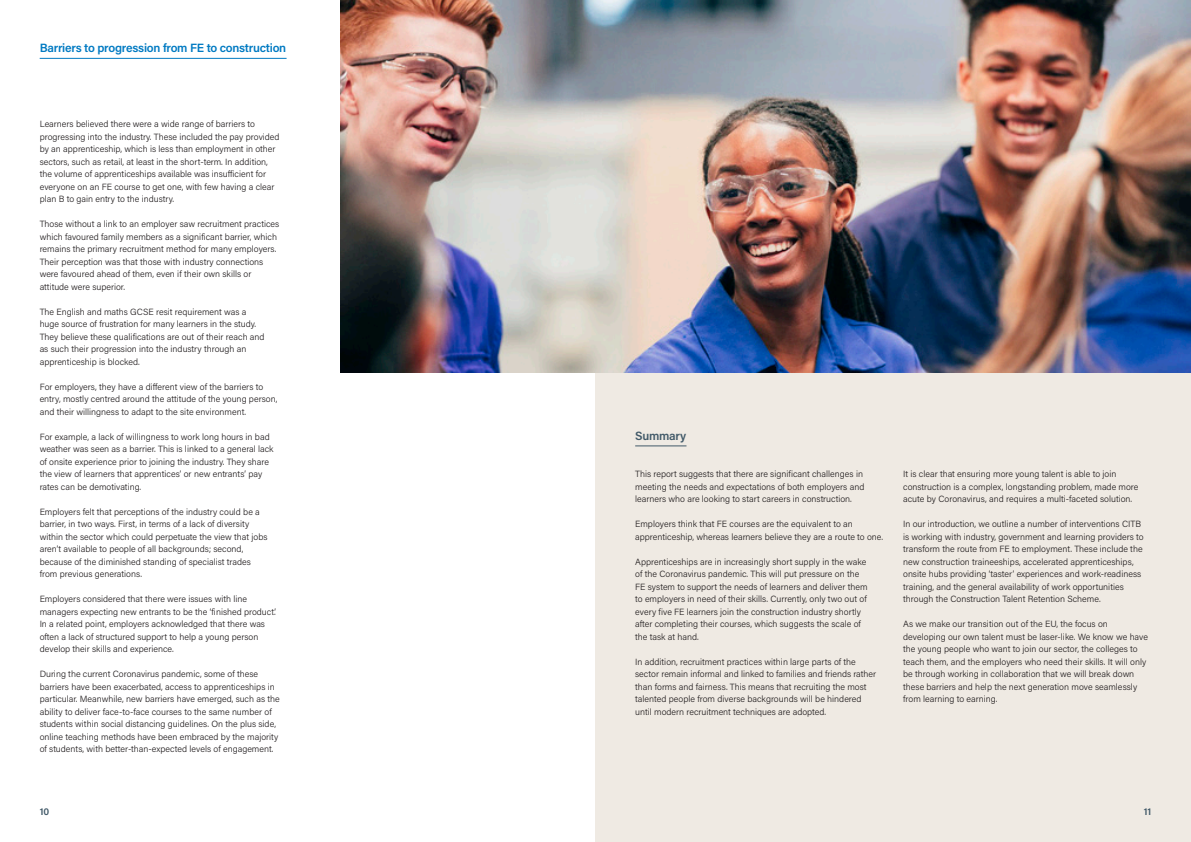
<style>
.page{position:relative;width:1191px;height:842px;background:#fff}
.page>*{position:absolute;margin:0;border:0;box-sizing:border-box;transform-origin:0 0}
.t1{font:600 12px "Acumin Pro";letter-spacing:-.02em;color:#007ac2}
.t2{font:600 12px "Acumin Pro";letter-spacing:-.02em;color:#425a69}
.t3{font:600 10px "Acumin Pro";color:#425a69}
.General_body{font:300 9px/12.5px "Acumin Pro";color:#231f20}
</style>
<div class="page">
<div style="left:595px;top:0;width:596px;height:842px;background:#efeae3"></div>
<hr style="left:635px;top:445px;width:51px;height:1px;background:#425a69">
<hr style="left:40px;top:58px;width:246px;height:1px;background:#007ac2">
<img style="left:341px;top:0;width:849px;height:372px">
<p class="t1" style="left:40px;top:40px;width:248px">Barriers to progression from FE to construction</p>
<p class="General_body" style="left:40px;top:117px;width:241px">Learners believed there were a wide range of barriers to progressing into the industry. These included the pay provided by an apprenticeship, which is less than employment in other sectors, such as retail, at least in the short-term. In addition, the volume of apprenticeships available was insufficient for everyone on an FE course to get one, with few having a clear plan B to gain entry to the industry.</p>
<p class="General_body" style="left:40px;top:217px;width:241px">Those without a link to an employer saw recruitment practices which favoured family members as a significant barrier, which remains the primary recruitment method for many employers.<br>Their perception was that those with industry connections were favoured ahead of them, even if their own skills or attitude were superior.</p>
<p class="General_body" style="left:40px;top:305px;width:226px">The English and maths GCSE resit requirement was a huge source of frustration for many learners in the study.<br>They believe these qualifications are out of their reach and as such their progression into the industry through an apprenticeship is blocked.</p>
<p class="General_body" style="left:40px;top:380px;width:239px">For employers, they have a different view of the barriers to entry, mostly centred around the attitude of the young person, and their willingness to adapt to the site environment.</p>
<p class="General_body" style="left:40px;top:430px;width:235px">For example, a lack of willingness to work long hours in bad weather was seen as a barrier. This is linked to a general lack of onsite experience prior to joining the industry. They share the view of learners that apprentices’ or new entrants’ pay rates can be demotivating.</p>
<p class="General_body" style="left:40px;top:505px;width:229px">Employers felt that perceptions of the industry could be a barrier, in two ways. First, in terms of a lack of diversity within the sector which could perpetuate the view that jobs aren’t available to people of all backgrounds; second, because of the diminished standing of specialist trades from previous generations.</p>
<p class="General_body" style="left:40px;top:592px;width:238px">Employers considered that there were issues with line managers expecting new entrants to be the ‘finished product’.<br>In a related point, employers acknowledged that there was often a lack of structured support to help a young person develop their skills and experience.</p>
<p class="General_body" style="left:40px;top:667px;width:241px">During the current Coronavirus pandemic, some of these barriers have been exacerbated, access to apprenticeships in particular. Meanwhile, new barriers have emerged, such as the ability to deliver face-to-face courses to the same number of students within social distancing guidelines. On the plus side, online teaching methods have been embraced by the majority of students, with better-than-expected levels of engagement.</p>
<p class="t2" style="left:635px;top:427px;width:53px">Summary</p>
<p class="General_body" style="left:635px;top:467px;width:231px">This report suggests that there are significant challenges in meeting the needs and expectations of both employers and learners who are looking to start careers in construction.</p>
<p class="General_body" style="left:635px;top:517px;width:249px">Employers think that FE courses are the equivalent to an apprenticeship, whereas learners believe they are a route to one.</p>
<p class="General_body" style="left:635px;top:555px;width:234px">Apprenticeships are in increasingly short supply in the wake of the Coronavirus pandemic. This will put pressure on the FE system to support the needs of learners and deliver them to employers in need of their skills. Currently, only two out of every five FE learners join the construction industry shortly after completing their courses, which suggests the scale of the task at hand.</p>
<p class="General_body" style="left:635px;top:655px;width:242px">In addition, recruitment practices within large parts of the sector remain informal and linked to families and friends rather than forms and fairness. This means that recruiting the most talented people from diverse backgrounds will be hindered until modern recruitment techniques are adopted.</p>
<p class="General_body" style="left:903px;top:467px;width:237px">It is clear that ensuring more young talent is able to join construction is a complex, longstanding problem, made more acute by Coronavirus, and requires a multi-faceted solution.</p>
<p class="General_body" style="left:903px;top:517px;width:242px">In our introduction, we outline a number of interventions CITB is working with industry, government and learning providers to transform the route from FE to employment. These include the new construction traineeships, accelerated apprenticeships, onsite hubs providing ‘taster’ experiences and work-readiness training, and the general availability of work opportunities through the Construction Talent Retention Scheme.</p>
<p class="General_body" style="left:903px;top:617px;width:246px">As we make our transition out of the EU, the focus on developing our own talent must be laser-like. We know we have the young people who want to join our sector, the colleges to teach them, and the employers who need their skills. It will only be through working in collaboration that we will break down these barriers and help the next generation move seamlessly from learning to earning.</p>
<p class="t3" style="left:40px;top:804px;width:11px">10</p>
<p class="t3" style="left:1143px;top:804px;width:9px">11</p>
</div>
